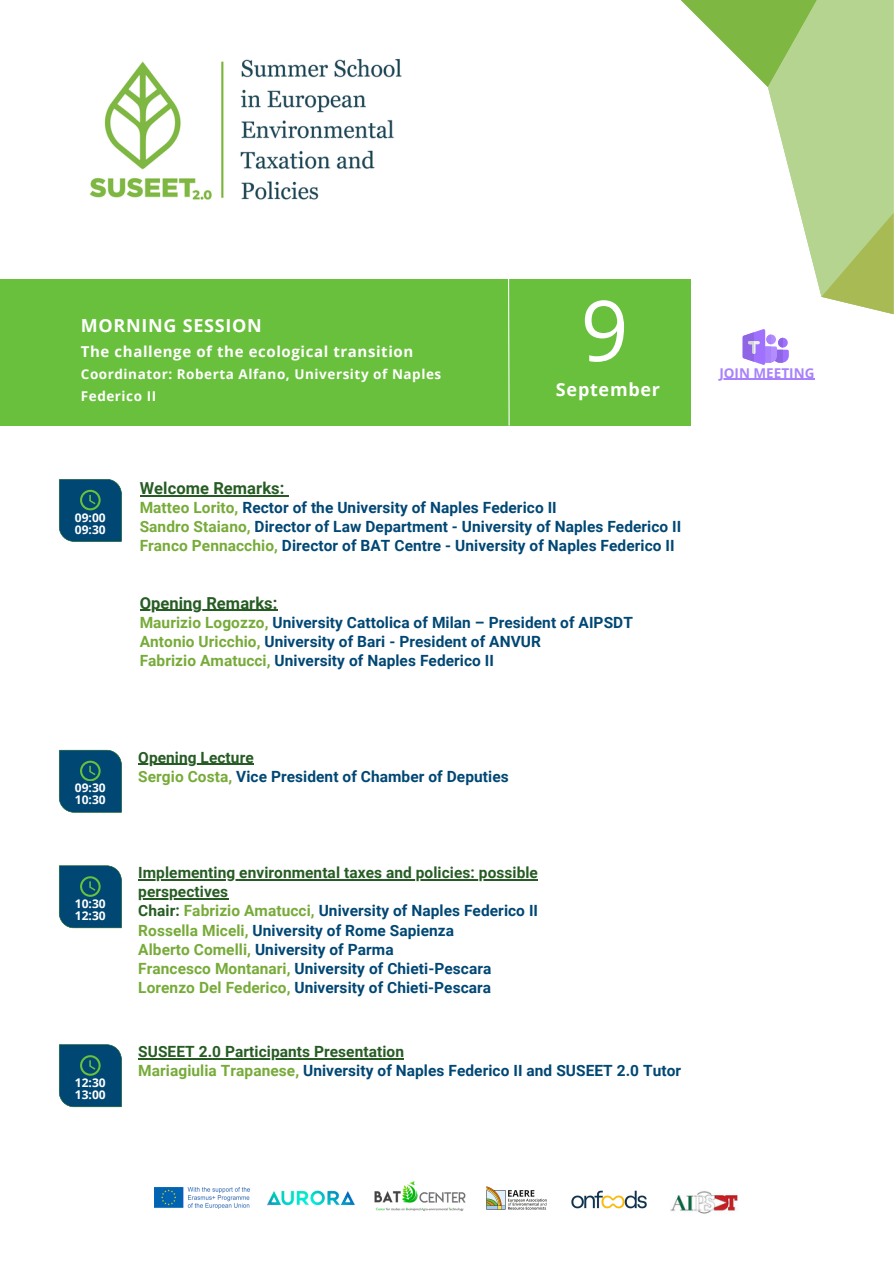
<style>
.page{position:relative;width:894px;height:1264px;background:#fff}
.page>*{position:absolute;margin:0;border:0;box-sizing:border-box;transform-origin:0 0}
.t1{font:84px "Open Sans";color:#fff}
.t2{font:700 18px "Open Sans";letter-spacing:.04em;color:#fff}
.t3{font:700 16.5px "Roboto";letter-spacing:.005em;color:#265c23}
.t4{font:700 15.45px/19.2px "Roboto";letter-spacing:.005em;color:#004774}
.t5{font:700 15.45px "Roboto";letter-spacing:.005em;color:#265c23}
.t6{font:700 15px "Open Sans";letter-spacing:.04em;color:#fff}
.t7{font:700 13.5px/21.3px "Open Sans";letter-spacing:.04em;color:#fff}
.t8{font:700 13.5px "Open Sans";color:#a981fa}
.t9{font:700 12px "Open Sans";color:#fff}
.s1{color:#77ab39}
.s2{color:#265c23}
</style>
<div class="page">
<svg style="left:680px;top:0;width:213px;height:314px"></svg>
<img style="left:89px;top:58px;width:313px;height:142px">
<div style="left:0;top:279px;width:690px;height:146px;background:#69c03d"></div>
<svg style="left:507px;top:279px;width:3px;height:147px"></svg>
<svg style="left:59px;top:479px;width:63px;height:62px;background:#0b5173"></svg>
<svg style="left:59px;top:750px;width:63px;height:62px;background:#0b5174"></svg>
<svg style="left:59px;top:865px;width:63px;height:63px;background:#0d5274"></svg>
<svg style="left:59px;top:1044px;width:63px;height:63px;background:#0c5274"></svg>
<svg style="left:742px;top:329px;width:46px;height:36px"></svg>
<hr style="left:719px;top:378px;width:95px;height:2px;background:#a981fa">
<img style="left:155px;top:1187px;width:94px;height:21px">
<img style="left:267px;top:1190px;width:88px;height:16px">
<img style="left:374px;top:1181px;width:92px;height:30px">
<img style="left:670px;top:1191px;width:68px;height:22px">
<img style="left:486px;top:1186px;width:61px;height:24px">
<img style="left:571px;top:1190px;width:76px;height:19px">
<hr style="left:140px;top:495px;width:144px;height:1px;background:#265c23">
<hr style="left:140px;top:610px;width:137px;height:1px;background:#265c23">
<hr style="left:138px;top:763px;width:116px;height:1px;background:#265c23">
<hr style="left:138px;top:879px;width:400px;height:1px;background:#265c23">
<hr style="left:138px;top:898px;width:90px;height:1px;background:#265c23">
<hr style="left:138px;top:1058px;width:266px;height:1px;background:#265c23">
<p class="t2" style="left:81px;top:313px;width:182px">MORNING SESSION</p>
<p class="t6" style="left:81px;top:341px;width:334px">The challenge of the ecological transition</p>
<p class="t7" style="left:81px;top:363px;width:362px">Coordinator: Roberta Alfano, University of Naples<br>Federico II</p>
<p class="t1" style="left:580px;top:271px;width:49px">9</p>
<h2 class="t2" style="left:556px;top:376px;width:106px">September</h2>
<p class="t9" style="left:75px;top:508px;width:32px">09:00</p>
<h4 class="t9" style="left:75px;top:520px;width:32px">09:30</h4>
<p class="t9" style="left:75px;top:779px;width:32px">09:30</p>
<h1 class="t9" style="left:75px;top:791px;width:32px">10:30</h1>
<p class="t9" style="left:75px;top:895px;width:32px">10:30</p>
<h3 class="t9" style="left:75px;top:907px;width:32px">12:30</h3>
<p class="t9" style="left:75px;top:1074px;width:32px">12:30</p>
<p class="t9" style="left:75px;top:1086px;width:32px">13:00</p>
<p class="t3" style="left:140px;top:478px;width:146px">Welcome Remarks:</p>
<p class="t4" style="left:140px;top:498px;width:543px"><span class="s1">Matteo Lorito,</span> Rector of the University of Naples Federico II<br><span class="s1">Sandro Staiano,</span> Director of Law Department - University of Naples Federico II<br><span class="s1">Franco Pennacchio,</span> Director of BAT Centre - University of Naples Federico II</p>
<p class="t3" style="left:140px;top:593px;width:139px">Opening Remarks:</p>
<p class="t4" style="left:140px;top:613px;width:494px"><span class="s1">Maurizio Logozzo,</span> University Cattolica of Milan – President of AIPSDT<br><span class="s1">Antonio Uricchio,</span> University of Bari - President of ANVUR<br><span class="s1">Fabrizio Amatucci,</span> University of Naples Federico II</p>
<h2 class="t4" style="left:138px;top:747px;width:372px"><span class="s2">Opening Lecture<br></span><span class="s1">Sergio Costa,</span> Vice President of Chamber of Deputies</h2>
<p class="t5" style="left:138px;top:863px;width:401px">Implementing environmental taxes and policies: possible</p>
<p class="t4" style="left:138px;top:882px;width:401px"><span class="s2">perspectives<br>Chair:</span> <span class="s1">Fabrizio Amatucci,</span> University of Naples Federico II <span class="s1">Rossella Miceli,</span> University of Rome Sapienza<br><span class="s1">Alberto Comelli,</span> University of Parma<br><span class="s1">Francesco Montanari,</span> University of Chieti-Pescara <span class="s1">Lorenzo Del Federico,</span> University of Chieti-Pescara</p>
<p class="t4" style="left:138px;top:1042px;width:544px"><span class="s2">SUSEET 2.0 Participants Presentation<br></span><span class="s1">Mariagiulia Trapanese,</span> University of Naples Federico II and SUSEET 2.0 Tutor</p>
<p class="t8" style="left:719px;top:363px;width:96px">JOIN MEETING</p>
</div>
